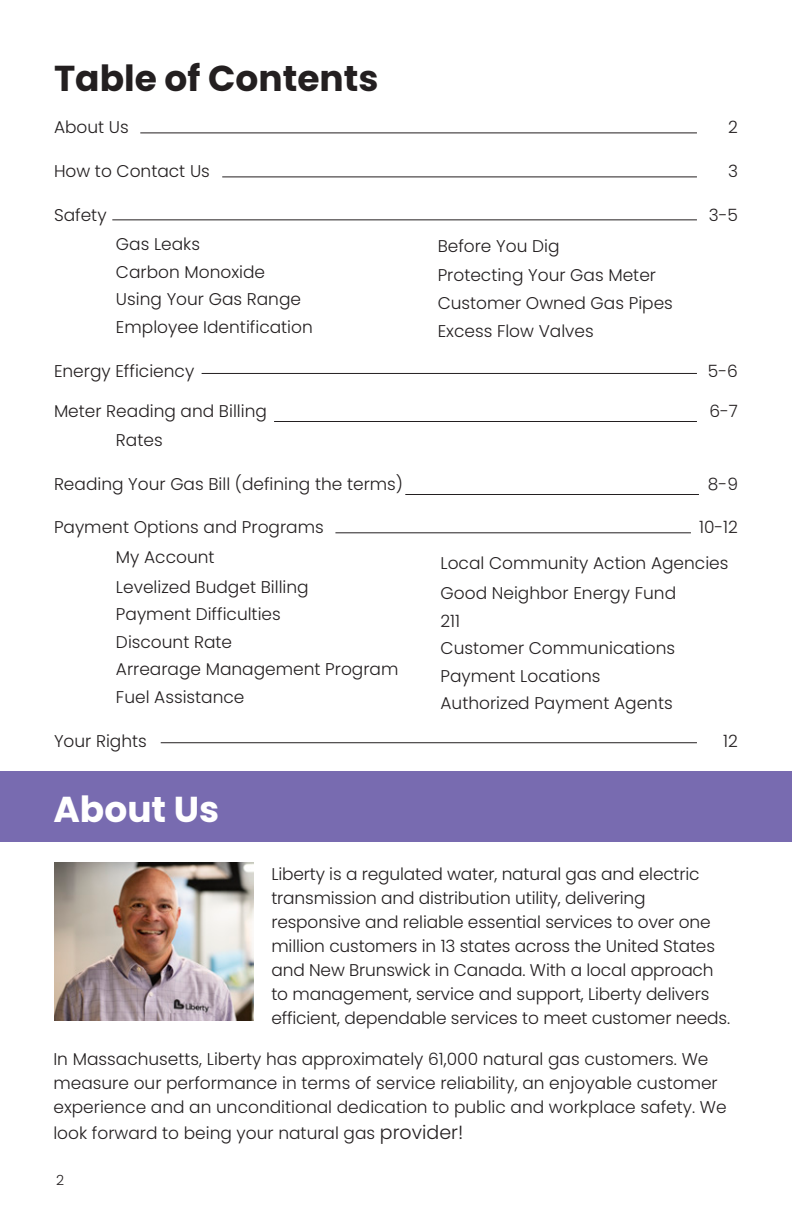
<style>
.page{position:relative;width:792px;height:1224px;background:#fff}
.page>*{position:absolute;margin:0;border:0;box-sizing:border-box;transform-origin:0 0}
.Headline{font:700 36px "Poppins";color:#231f20}
.Body_Text{font:700 36px "Poppins";color:#fff}
.Body_Text-2{font:300 17px/24px "Poppins";color:#231f20}
.Headline-2{font:300 14px "Poppins";color:#231f20}
.s1{font-size:19px}
</style>
<div class="page">
<div style="left:0;top:771px;width:792px;height:71px;background:#786bb0"></div>
<hr style="left:791px;top:546px;width:1px;height:71px;background:#786bb0">
<hr style="left:140px;top:132px;width:557px;height:1px;background:#231f20">
<hr style="left:112px;top:219px;width:585px;height:1px;background:#231f20">
<hr style="left:405px;top:494px;width:294px;height:1px;background:#231f20">
<hr style="left:161px;top:742px;width:536px;height:1px;background:#231f20">
<hr style="left:222px;top:176px;width:475px;height:1px;background:#231f20">
<hr style="left:202px;top:373px;width:495px;height:1px;background:#231f20">
<hr style="left:274px;top:421px;width:423px;height:1px;background:#231f20">
<hr style="left:335px;top:532px;width:356px;height:1px;background:#231f20">
<img style="left:54px;top:862px;width:199px;height:159px">
<p class="Headline" style="left:54px;top:58px;width:326px">Table of Contents</p>
<p class="Body_Text-2" style="left:54px;top:115px;width:76px">About Us</p>
<p class="Body_Text-2" style="left:728px;top:115px;width:11px">2</p>
<p class="Body_Text-2" style="left:54px;top:159px;width:157px">How to Contact Us</p>
<p class="Body_Text-2" style="left:728px;top:159px;width:11px">3</p>
<p class="Body_Text-2" style="left:54px;top:203px;width:54px">Safety</p>
<p class="Body_Text-2" style="left:709px;top:203px;width:31px">3-5</p>
<p class="Body_Text-2" style="left:116px;top:232px;width:86px">Gas Leaks</p>
<p class="Body_Text-2" style="left:116px;top:260px;width:151px">Carbon Monoxide</p>
<p class="Body_Text-2" style="left:116px;top:287px;width:187px">Using Your Gas Range</p>
<p class="Body_Text-2" style="left:116px;top:315px;width:198px">Employee Identification</p>
<p class="Body_Text-2" style="left:54px;top:359px;width:142px">Energy Efficiency</p>
<p class="Body_Text-2" style="left:708px;top:359px;width:32px">5-6</p>
<p class="Body_Text-2" style="left:54px;top:399px;width:214px">Meter Reading and Billing</p>
<p class="Body_Text-2" style="left:709px;top:399px;width:30px">6-7</p>
<p class="Body_Text-2" style="left:116px;top:428px;width:48px">Rates</p>
<p class="Body_Text-2" style="left:54px;top:472px;width:351px">Reading Your Gas Bill (defining the terms)</p>
<p class="Body_Text-2" style="left:708px;top:472px;width:32px">8-9</p>
<p class="Body_Text-2" style="left:54px;top:515px;width:271px">Payment Options and Programs</p>
<p class="Body_Text-2" style="left:699px;top:515px;width:40px">10-12</p>
<p class="Body_Text-2" style="left:116px;top:545px;width:100px">My Account</p>
<p class="Body_Text-2" style="left:116px;top:575px;width:194px">Levelized Budget Billing</p>
<p class="Body_Text-2" style="left:116px;top:602px;width:166px">Payment Difficulties</p>
<p class="Body_Text-2" style="left:116px;top:630px;width:118px">Discount Rate</p>
<p class="Body_Text-2" style="left:116px;top:657px;width:284px">Arrearage Management Program</p>
<p class="Body_Text-2" style="left:116px;top:685px;width:130px">Fuel Assistance</p>
<p class="Body_Text-2" style="left:54px;top:729px;width:94px">Your Rights</p>
<p class="Body_Text-2" style="left:723px;top:729px;width:16px">12</p>
<p class="Body_Text-2" style="left:438px;top:234px;width:123px">Before You Dig</p>
<p class="Body_Text-2" style="left:438px;top:264px;width:220px">Protecting Your Gas Meter</p>
<p class="Body_Text-2" style="left:438px;top:291px;width:237px">Customer Owned Gas Pipes</p>
<p class="Body_Text-2" style="left:438px;top:319px;width:158px">Excess Flow Valves</p>
<p class="Body_Text-2" style="left:441px;top:552px;width:289px">Local Community Action Agencies</p>
<p class="Body_Text-2" style="left:441px;top:581px;width:237px">Good Neighbor Energy Fund</p>
<p class="Body_Text-2" style="left:441px;top:609px;width:21px">211</p>
<p class="Body_Text-2" style="left:441px;top:636px;width:236px">Customer Communications</p>
<p class="Body_Text-2" style="left:441px;top:664px;width:162px">Payment Locations</p>
<p class="Body_Text-2" style="left:441px;top:692px;width:234px">Authorized Payment Agents</p>
<p class="Body_Text" style="left:53px;top:789px;width:167px">About Us</p>
<p class="Body_Text-2" style="left:271px;top:862px;width:460px">Liberty is a regulated water, natural gas and electric transmission and distribution utility, delivering responsive and reliable essential services to over one million customers in 13 states across the United States and New Brunswick in Canada. With a local approach to management, service and support, Liberty delivers efficient, dependable services to meet customer needs.</p>
<p class="Body_Text-2" style="left:53px;top:1048px;width:675px">In Massachusetts, Liberty has approximately 61,000 natural gas customers. We measure our performance in terms of service reliability, an enjoyable customer experience and an unconditional dedication to public and workplace safety. We</p>
<p class="Body_Text-2" style="left:53px;top:1122px;width:411px">look forward to being your natural gas <span class="s1">provider!</span></p>
<p class="Headline-2" style="left:56px;top:1172px;width:10px">2</p>
</div>
